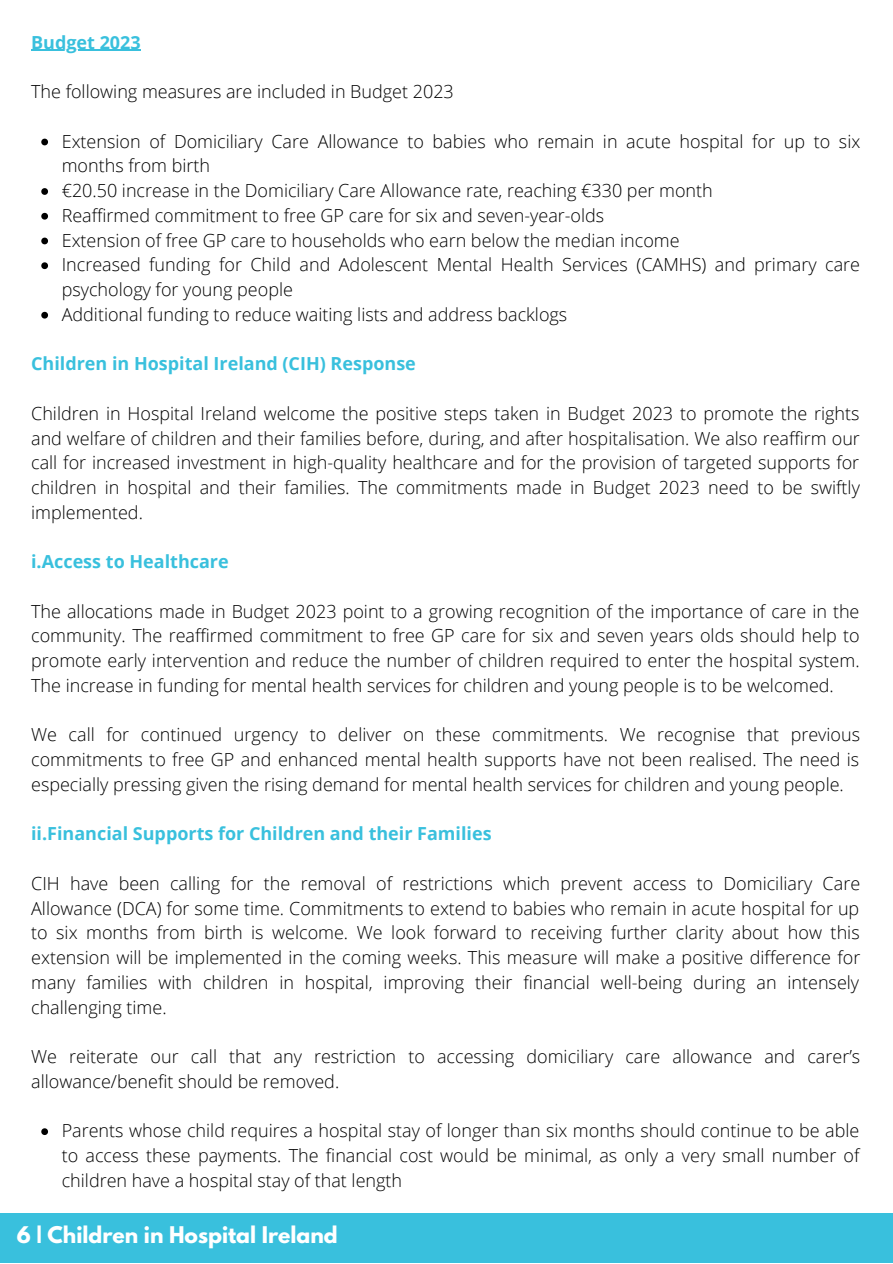
<style>
.page{position:relative;width:893px;height:1264px;background:#fff}
.page>*{position:absolute;margin:0;border:0;box-sizing:border-box;transform-origin:0 0}
.t1{font:700 20.4px "League Spartan";color:#fff}
.t2{font:300 18px/24.8px "Open Sans";color:#000;text-align:justify}
.t3{font:700 18px "Open Sans";color:#39c0dd}
</style>
<div class="page">
<div style="left:0;top:1212px;width:892px;height:50px;background:#39c0dd"></div>
<svg style="left:41px;top:139px;width:7px;height:6px"></svg>
<svg style="left:41px;top:188px;width:7px;height:7px"></svg>
<svg style="left:41px;top:213px;width:7px;height:7px"></svg>
<svg style="left:41px;top:237px;width:7px;height:7px"></svg>
<svg style="left:41px;top:262px;width:7px;height:7px"></svg>
<svg style="left:41px;top:312px;width:7px;height:6px"></svg>
<svg style="left:41px;top:1128px;width:7px;height:6px"></svg>
<hr style="left:31px;top:50px;width:110px;height:1px;background:#39c0dd">
<p class="t3" style="left:31px;top:29px;width:111px">Budget 2023</p>
<p class="t2" style="left:31px;top:79px;width:424px">The following measures are included in Budget 2023</p>
<p class="t2" style="left:62px;top:128px;width:800px;text-align:left">Extension of Domiciliary Care Allowance to babies who remain in acute hospital for up to six months from birth<br>€20.50 increase in the Domiciliary Care Allowance rate, reaching €330 per month<br>Reaffirmed commitment to free GP care for six and seven-year-olds<br>Extension of free GP care to households who earn below the median income<br>Increased funding for Child and Adolescent Mental Health Services (CAMHS) and primary care psychology for young people<br>Additional funding to reduce waiting lists and address backlogs</p>
<p class="t3" style="left:31px;top:351px;width:386px">Children in Hospital Ireland (CIH) Response</p>
<p class="t2" style="left:31px;top:400px;width:830px">Children in Hospital Ireland welcome the positive steps taken in Budget 2023 to promote the rights and welfare of children and their families before, during, and after hospitalisation. We also reaffirm our call for increased investment in high-quality healthcare and for the provision of targeted supports for children in hospital and their families. The commitments made in Budget 2023 need to be swiftly implemented.</p>
<p class="t3" style="left:31px;top:549px;width:199px">i.Access to Healthcare</p>
<p class="t2" style="left:31px;top:598px;width:830px">The allocations made in Budget 2023 point to a growing recognition of the importance of care in the community. The reaffirmed commitment to free GP care for six and seven years olds should help to promote early intervention and reduce the number of children required to enter the hospital system.<br>The increase in funding for mental health services for children and young people is to be welcomed.</p>
<p class="t2" style="left:31px;top:722px;width:830px">We call for continued urgency to deliver on these commitments. We recognise that previous commitments to free GP and enhanced mental health supports have not been realised. The need is especially pressing given the rising demand for mental health services for children and young people.</p>
<p class="t3" style="left:31px;top:821px;width:462px">ii.Financial Supports for Children and their Families</p>
<p class="t2" style="left:31px;top:870px;width:830px">CIH have been calling for the removal of restrictions which prevent access to Domiciliary Care Allowance (DCA) for some time. Commitments to extend to babies who remain in acute hospital for up to six months from birth is welcome. We look forward to receiving further clarity about how this extension will be implemented in the coming weeks. This measure will make a positive difference for many families with children in hospital, improving their financial well-being during an intensely challenging time.</p>
<p class="t2" style="left:31px;top:1043px;width:830px">We reiterate our call that any restriction to accessing domiciliary care allowance and carer’s allowance/benefit should be removed.</p>
<p class="t2" style="left:62px;top:1117px;width:799px">Parents whose child requires a hospital stay of longer than six months should continue to be able to access these payments. The financial cost would be minimal, as only a very small number of children have a hospital stay of that length</p>
<p class="t1" style="left:17px;top:1224px;width:322px">6 | Children in Hospital Ireland</p>
</div>
